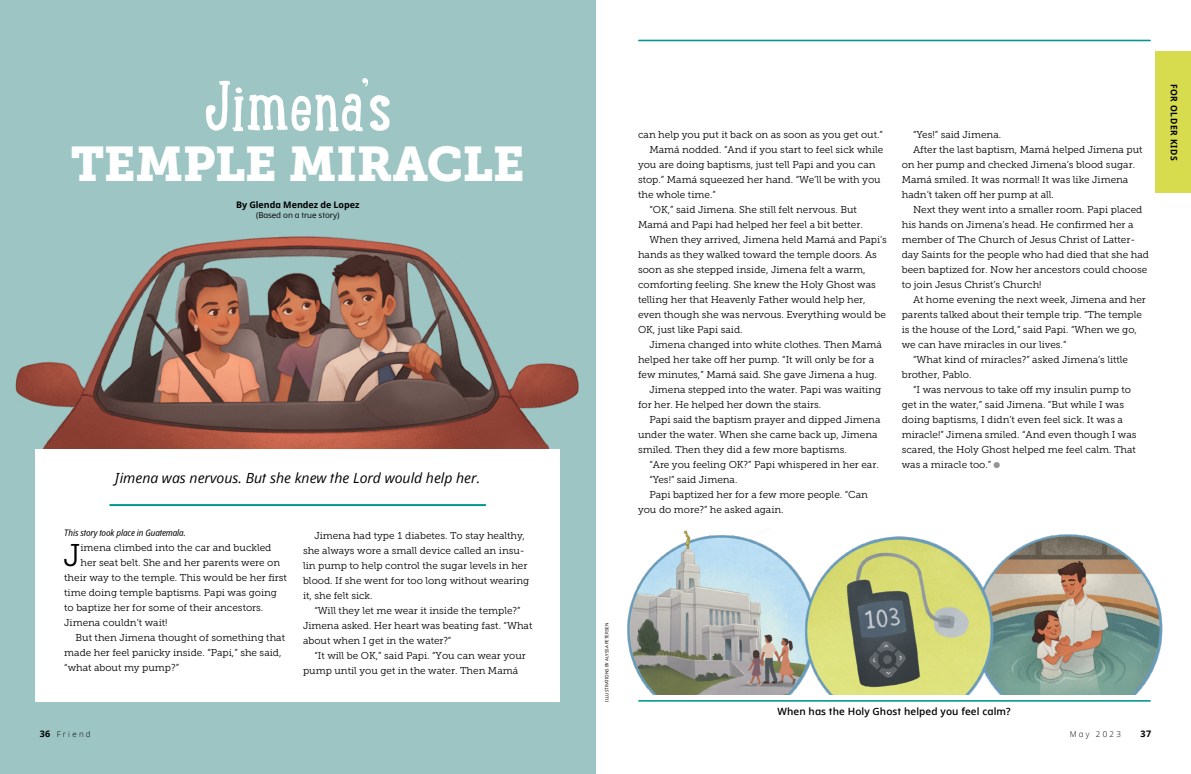
<style>
.page{position:relative;width:1191px;height:774px;background:#fff}
.page>*{position:absolute;margin:0;border:0;box-sizing:border-box;transform-origin:0 0}
.h1_next{font:75.7px "Lunch Box Slab";letter-spacing:-.005em;color:#fff}
.h1_next-2{font:48.3px "Museo Slablds Lat 900";letter-spacing:-.01em;color:#fff}
.p1_first{font:31.3px "Museo Slablds Lat 300";color:#000}
.t1{font:italic 14px "Dots Solidlds Lat";color:#000}
.p1{font:10px/15px "Museo Slablds Lat 300";color:#000}
.p1_first-2{font:10px "Museo Slablds Lat 300";color:#000}
.t2{font:600 10px "Dots Solidlds Lat";letter-spacing:.01em;color:#000}
.p1_bio{font:italic 9px "Dots Solid Condlds Lat";letter-spacing:-.01em;color:#000}
.p1_author-name{font:700 9px "Dots Solidlds Lat";letter-spacing:-.005em;color:#000}
.p1_author-name-2{font:700 9px "Dots Solidlds Lat";letter-spacing:.06em;color:#000;scale:.95 1}
.p1_author-role{font:8px "Dots Solidlds Lat";letter-spacing:-.005em;color:#000}
.t3{font:300 8px "Dots Solidlds Lat";letter-spacing:.28em;color:#000}
.t4{font:4.5px "Dots Solidlds Lat";color:#000}
.s1{font-family:"Ding P Ilds Dpi";font-size:8.5px;color:#939598}
.s2{font-weight:700;font-size:9px}
</style>
<div class="page">
<div style="left:0;top:0;width:595px;height:774px;background:#9dc5c3"></div>
<img style="left:15px;top:236px;width:564px;height:213px">
<img style="left:627px;top:530px;width:536px;height:165px">
<div style="left:1155px;top:51px;width:36px;height:142px;background:#d7dc4e"></div>
<div style="left:35px;top:449px;width:525px;height:253px;background:#fff"></div>
<hr style="left:110px;top:504px;width:375px;height:2px;background:#00978f">
<hr style="left:639px;top:700px;width:511px;height:2px;background:#00978f">
<hr style="left:639px;top:40px;width:511px;height:1px;background:#00978f">
<p class="h1_next" style="left:204px;top:54px;width:189px">Jimena’s</p>
<p class="h1_next-2" style="left:71px;top:123px;width:455px">TEMPLE MIRACLE</p>
<p class="p1_author-name" style="left:236px;top:198px;width:125px">By Glenda Mendez de Lopez</p>
<p class="p1_author-role" style="left:256px;top:210px;width:85px">(Based on a true story)</p>
<p class="t1" style="left:115px;top:467px;width:367px">Jimena was nervous. But she knew the Lord would help her.</p>
<p class="p1_bio" style="left:64px;top:526px;width:123px">This story took place in Guatemala.</p>
<p class="p1_first" style="left:63px;top:531px;width:19px">J</p>
<p class="p1_first-2" style="left:80px;top:540px;width:192px">imena climbed into the car and buckled</p>
<p class="p1_first-2" style="left:80px;top:555px;width:201px">her seat belt. She and her parents were on</p>
<p class="p1_first-2" style="left:64px;top:570px;width:224px">their way to the temple. This would be her first</p>
<p class="p1_first-2" style="left:64px;top:585px;width:214px">time doing temple baptisms. Papi was going</p>
<p class="p1_first-2" style="left:64px;top:600px;width:201px">to baptize her for some of their ancestors.</p>
<p class="p1_first-2" style="left:64px;top:615px;width:105px">Jimena couldn’t wait!</p>
<p class="p1" style="left:64px;top:629px;width:222px;text-indent:11px">But then Jimena thought of something that made her feel panicky inside. “Papi,” she said, “what about my pump?”</p>
<p class="p1" style="left:303px;top:527px;width:228px;text-indent:11px">Jimena had type 1 diabetes. To stay healthy, she always wore a small device called an insu&shy;lin pump to help control the sugar levels in her blood. If she went for too long without wearing it, she felt sick.</p>
<p class="p1" style="left:303px;top:602px;width:231px;text-indent:11px">“Will they let me wear it inside the temple?”<br>Jimena asked. Her heart was beating fast. “What about when I get in the water?”</p>
<p class="p1" style="left:303px;top:647px;width:224px;text-indent:11px">“It will be OK,” said Papi. “You can wear your pump until you get in the water. Then Mamá</p>
<p class="p1" style="left:638px;top:127px;width:246px">can help you put it back on as soon as you get out.”</p>
<p class="p1" style="left:638px;top:142px;width:247px;text-indent:11px">Mamá nodded. “And if you start to feel sick while you are doing baptisms, just tell Papi and you can stop.” Mamá squeezed her hand. “We’ll be with you the whole time.”</p>
<p class="p1" style="left:638px;top:202px;width:226px;text-align:center">“OK,” said Jimena. She still felt nervous. But<br>Mamá and Papi had helped her feel a bit better.</p>
<p class="p1" style="left:638px;top:232px;width:250px;text-indent:11px">When they arrived, Jimena held Mamá and Papi’s hands as they walked toward the temple doors. As soon as she stepped inside, Jimena felt a warm, comforting feeling. She knew the Holy Ghost was telling her that Heavenly Father would help her, even though she was nervous. Everything would be OK, just like Papi said.</p>
<p class="p1" style="left:638px;top:337px;width:245px;text-indent:11px">Jimena changed into white clothes. Then Mamá helped her take off her pump. “It will only be for a few minutes,” Mamá said. She gave Jimena a hug.</p>
<p class="p1" style="left:638px;top:382px;width:245px;text-indent:11px">Jimena stepped into the water. Papi was waiting for her. He helped her down the stairs.</p>
<p class="p1" style="left:638px;top:412px;width:244px;text-indent:11px">Papi said the baptism prayer and dipped Jimena under the water. When she came back up, Jimena smiled. Then they did a few more baptisms.</p>
<p class="p1" style="left:649px;top:457px;width:231px">“Are you feeling OK?” Papi whispered in her ear.</p>
<p class="p1" style="left:649px;top:472px;width:90px">“Yes!” said Jimena.</p>
<p class="p1" style="left:638px;top:487px;width:231px;text-indent:11px">Papi baptized her for a few more people. “Can you do more?” he asked again.</p>
<p class="p1" style="left:913px;top:127px;width:90px">“Yes!” said Jimena.</p>
<p class="p1" style="left:901px;top:142px;width:242px;text-indent:11px">After the last baptism, Mamá helped Jimena put on her pump and checked Jimena’s blood sugar.<br>Mamá smiled. It was normal! It was like Jimena hadn’t taken off her pump at all.</p>
<p class="p1" style="left:901px;top:202px;width:249px;text-indent:11px">Next they went into a smaller room. Papi placed his hands on Jimena’s head. He confirmed her a member of The Church of Jesus Christ of Latter&shy;day Saints for the people who had died that she had been baptized for. Now her ancestors could choose to join Jesus Christ’s Church!</p>
<p class="p1" style="left:901px;top:292px;width:246px;text-indent:11px">At home evening the next week, Jimena and her parents talked about their temple trip. “The temple is the house of the Lord,” said Papi. “When we go, we can have miracles in our lives.”</p>
<p class="p1" style="left:901px;top:352px;width:228px;text-indent:11px">“What kind of miracles?” asked Jimena’s little brother, Pablo.</p>
<p class="p1" style="left:901px;top:382px;width:236px;text-indent:11px">“I was nervous to take off my insulin pump to get in the water,” said Jimena. “But while I was doing baptisms, I didn’t even feel sick. It was a miracle!” Jimena smiled. “And even though I was scared, the Holy Ghost helped me feel calm. That was a miracle too.” <span class="s1">●</span></p>
<p class="t4" style="left:603px;top:702px;width:80px;rotate:-90deg">ILLUSTRATIONS BY ALYSSA PETERSEN</p>
<p class="t2" style="left:777px;top:704px;width:235px">When has the Holy Ghost helped you feel calm?</p>
<p class="t3" style="left:40px;top:728px;width:53px"><span class="s2">36</span> Friend</p>
<p class="t3" style="left:1069px;top:728px;width:53px">May 2023</p>
<p class="p1_author-name" style="left:1140px;top:727px;width:12px">37</p>
<p class="p1_author-name-2" style="left:1180px;top:84px;width:82px;rotate:90deg">FOR OLDER KIDS</p>
</div>
